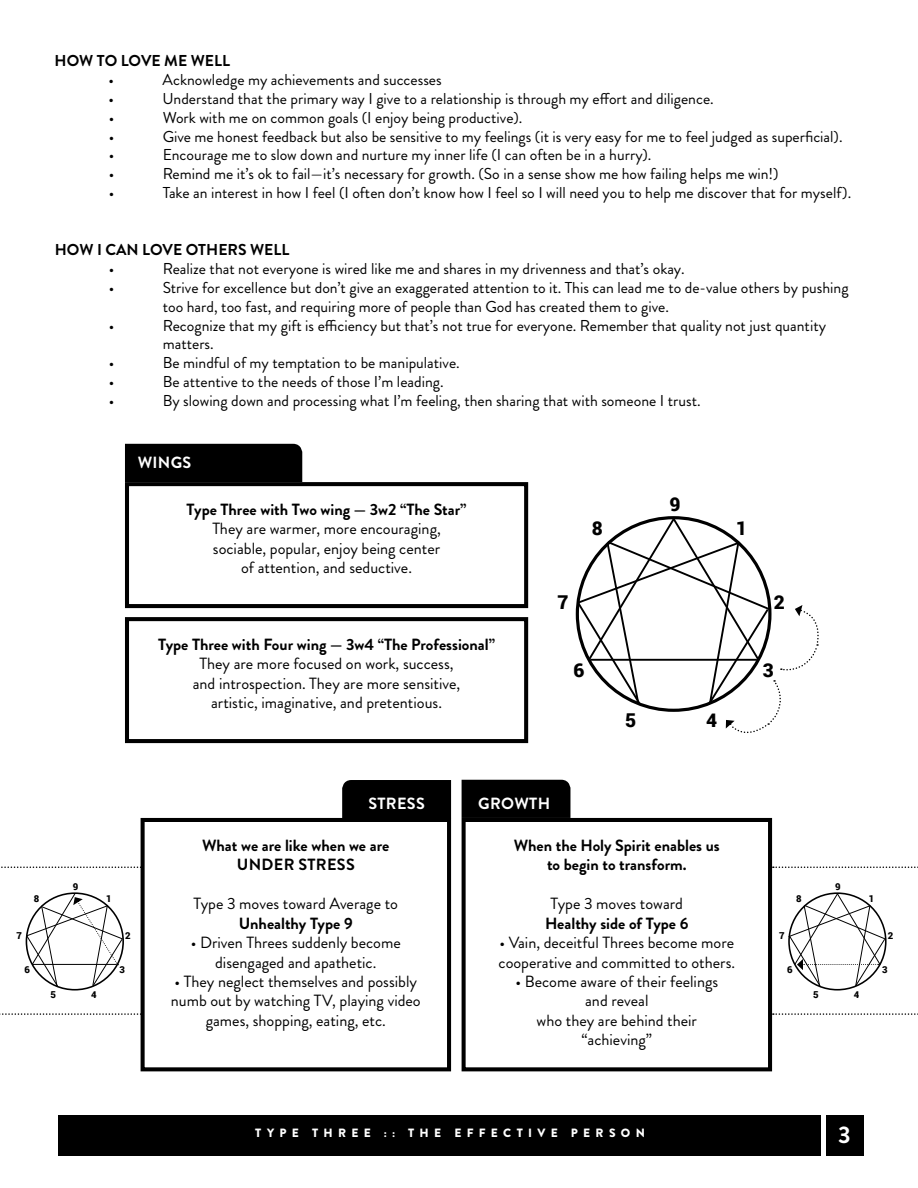
<style>
.page{position:relative;width:918px;height:1188px;background:#fff}
.page>*{position:absolute;margin:0;border:0;box-sizing:border-box;transform-origin:0 0}
.t1{font:700 24px "Brandon Grotesque";color:#fff}
.t2{font:900 19.05px "Roboto";color:#000}
.t3{font:16.2px/19.5px "Brandon Grotesque";color:#000;text-align:center}
.t4{font:700 16.2px/19.5px "Brandon Grotesque";color:#000;text-align:center}
.t5{font:700 16.2px "Brandon Grotesque";letter-spacing:.02em;color:#fff}
.t6{font:15.75px/18.9px "Brandon Grotesque";color:#000}
.t7{font:700 15.75px "Brandon Grotesque";color:#000}
.t8{font:900 12px "Brandon Grotesque";letter-spacing:.445em;color:#fff}
.t9{font:900 9.6px "Roboto";color:#000}
</style>
<div class="page">
<svg style="left:125px;top:617px;width:404px;height:127px"></svg>
<svg style="left:140px;top:817px;width:312px;height:255px"></svg>
<svg style="left:461px;top:817px;width:312px;height:255px"></svg>
<svg style="left:125px;top:482px;width:404px;height:127px"></svg>
<div style="left:125px;top:443px;width:179px;height:41px;background:#000"></div>
<svg style="left:576px;top:516px;width:243px;height:217px"></svg>
<svg style="left:788px;top:892px;width:99px;height:96px"></svg>
<svg style="left:26px;top:892px;width:98px;height:96px"></svg>
<div style="left:58px;top:1115px;width:762px;height:41px;background:#000"></div>
<div style="left:826px;top:1115px;width:38px;height:41px;background:#000"></div>
<div style="left:340px;top:780px;width:112px;height:40px;background:#000"></div>
<svg style="left:461px;top:779px;width:112px;height:41px;background:#0c0c0c"></svg>
<svg style="left:1px;top:866px;width:141px;height:2px"></svg>
<svg style="left:0;top:1013px;width:142px;height:2px"></svg>
<svg style="left:773px;top:866px;width:145px;height:2px"></svg>
<svg style="left:773px;top:1013px;width:145px;height:2px"></svg>
<p class="t7" style="left:55px;top:50px;width:177px">HOW TO LOVE ME WELL</p>
<p class="t6" style="left:109px;top:70px;width:7px">•</p>
<p class="t6" style="left:163px;top:70px;width:281px">Acknowledge my achievements and successes</p>
<p class="t6" style="left:109px;top:89px;width:7px">•</p>
<p class="t6" style="left:163px;top:89px;width:553px">Understand that the primary way I give to a relationship is through my effort and diligence.</p>
<p class="t6" style="left:109px;top:108px;width:7px">•</p>
<p class="t6" style="left:163px;top:108px;width:361px">Work with me on common goals (I enjoy being productive).</p>
<p class="t6" style="left:109px;top:127px;width:7px">•</p>
<p class="t6" style="left:163px;top:127px;width:681px">Give me honest feedback but also be sensitive to my feelings (it is very easy for me to feel judged as superficial).</p>
<p class="t6" style="left:109px;top:146px;width:7px">•</p>
<p class="t6" style="left:163px;top:146px;width:490px">Encourage me to slow down and nurture my inner life (I can often be in a hurry).</p>
<p class="t6" style="left:109px;top:165px;width:7px">•</p>
<p class="t6" style="left:163px;top:165px;width:617px">Remind me it’s ok to fail—it’s necessary for growth. (So in a sense show me how failing helps me win!)</p>
<p class="t6" style="left:109px;top:184px;width:7px">•</p>
<p class="t6" style="left:163px;top:184px;width:690px">Take an interest in how I feel (I often don’t know how I feel so I will need you to help me discover that for myself).</p>
<p class="t7" style="left:55px;top:239px;width:236px">HOW I CAN LOVE OTHERS WELL</p>
<p class="t6" style="left:109px;top:259px;width:7px">•</p>
<p class="t6" style="left:163px;top:259px;width:523px">Realize that not everyone is wired like me and shares in my drivenness and that’s okay.</p>
<p class="t6" style="left:109px;top:278px;width:7px">•</p>
<p class="t6" style="left:163px;top:278px;width:687px">Strive for excellence but don’t give an exaggerated attention to it. This can lead me to de-value others by pushing too hard, too fast, and requiring more of people than God has created them to give.</p>
<p class="t6" style="left:109px;top:316px;width:7px">•</p>
<p class="t6" style="left:163px;top:316px;width:665px">Recognize that my gift is efficiency but that’s not true for everyone. Remember that quality not just quantity matters.</p>
<p class="t6" style="left:109px;top:354px;width:7px">•</p>
<p class="t6" style="left:163px;top:354px;width:299px">Be mindful of my temptation to be manipulative.</p>
<p class="t6" style="left:109px;top:373px;width:7px">•</p>
<p class="t6" style="left:163px;top:373px;width:282px">Be attentive to the needs of those I’m leading.</p>
<p class="t6" style="left:109px;top:391px;width:7px">•</p>
<p class="t6" style="left:163px;top:391px;width:539px">By slowing down and processing what I’m feeling, then sharing that with someone I trust.</p>
<p class="t5" style="left:138px;top:452px;width:55px">WINGS</p>
<p class="t4" style="left:187px;top:500px;width:281px">Type Three with Two wing — 3w2 “The Star”</p>
<p class="t3" style="left:212px;top:519px;width:230px">They are warmer, more encouraging, sociable, popular, enjoy being center of attention, and seductive.</p>
<p class="t4" style="left:158px;top:635px;width:338px">Type Three with Four wing — 3w4 “The Professional”</p>
<p class="t3" style="left:193px;top:654px;width:269px">They are more focused on work, success, and introspection. They are more sensitive, artistic, imaginative, and pretentious.</p>
<p class="t2" style="left:669px;top:491px;width:13px">9</p>
<p class="t2" style="left:592px;top:515px;width:13px">8</p>
<p class="t2" style="left:736px;top:515px;width:13px">1</p>
<p class="t2" style="left:558px;top:589px;width:13px">7</p>
<p class="t2" style="left:774px;top:589px;width:13px">2</p>
<p class="t2" style="left:573px;top:657px;width:13px">6</p>
<p class="t2" style="left:625px;top:708px;width:13px">5</p>
<p class="t2" style="left:706px;top:708px;width:13px">4</p>
<p class="t2" style="left:763px;top:657px;width:13px">3</p>
<p class="t5" style="left:368px;top:792px;width:58px">STRESS</p>
<p class="t5" style="left:478px;top:792px;width:73px">GROWTH</p>
<p class="t9" style="left:73px;top:880px;width:7px">9</p>
<p class="t9" style="left:34px;top:892px;width:7px">8</p>
<p class="t9" style="left:106px;top:892px;width:7px">1</p>
<p class="t9" style="left:17px;top:929px;width:7px">7</p>
<p class="t9" style="left:125px;top:929px;width:7px">2</p>
<p class="t9" style="left:24px;top:963px;width:7px">6</p>
<p class="t9" style="left:50px;top:988px;width:7px">5</p>
<p class="t9" style="left:91px;top:988px;width:7px">4</p>
<p class="t9" style="left:120px;top:963px;width:7px">3</p>
<p class="t4" style="left:202px;top:836px;width:189px">What we are like when we are<br>UNDER STRESS</p>
<p class="t3" style="left:194px;top:894px;width:206px">Type 3 moves toward Average to</p>
<p class="t4" style="left:239px;top:914px;width:115px">Unhealthy Type 9</p>
<p class="t3" style="left:191px;top:933px;width:212px">• Driven Threes suddenly become disengaged and apathetic.</p>
<p class="t3" style="left:171px;top:972px;width:251px">• They neglect themselves and possibly numb out by watching TV, playing video games, shopping, eating, etc.</p>
<p class="t4" style="left:514px;top:836px;width:207px">When the Holy Spirit enables us to begin to transform.</p>
<p class="t3" style="left:551px;top:894px;width:134px">Type 3 moves toward</p>
<p class="t4" style="left:545px;top:914px;width:145px">Healthy side of Type 6</p>
<p class="t3" style="left:499px;top:933px;width:238px;text-align:left">• Vain, deceitful Threes become more cooperative and committed to others.</p>
<p class="t3" style="left:515px;top:972px;width:204px">• Become aware of their feelings and reveal<br>who they are behind their “achieving”</p>
<p class="t9" style="left:835px;top:880px;width:7px">9</p>
<p class="t9" style="left:796px;top:892px;width:7px">8</p>
<p class="t9" style="left:869px;top:892px;width:7px">1</p>
<p class="t9" style="left:779px;top:929px;width:7px">7</p>
<p class="t9" style="left:888px;top:929px;width:7px">2</p>
<p class="t9" style="left:787px;top:963px;width:7px">6</p>
<p class="t9" style="left:813px;top:988px;width:7px">5</p>
<p class="t9" style="left:854px;top:988px;width:7px">4</p>
<p class="t9" style="left:882px;top:963px;width:7px">3</p>
<p class="t8" style="left:255px;top:1124px;width:391px">TYPE THREE :: THE EFFECTIVE PERSON</p>
<h1 class="t1" style="left:838px;top:1118px;width:14px">3</h1>
</div>
